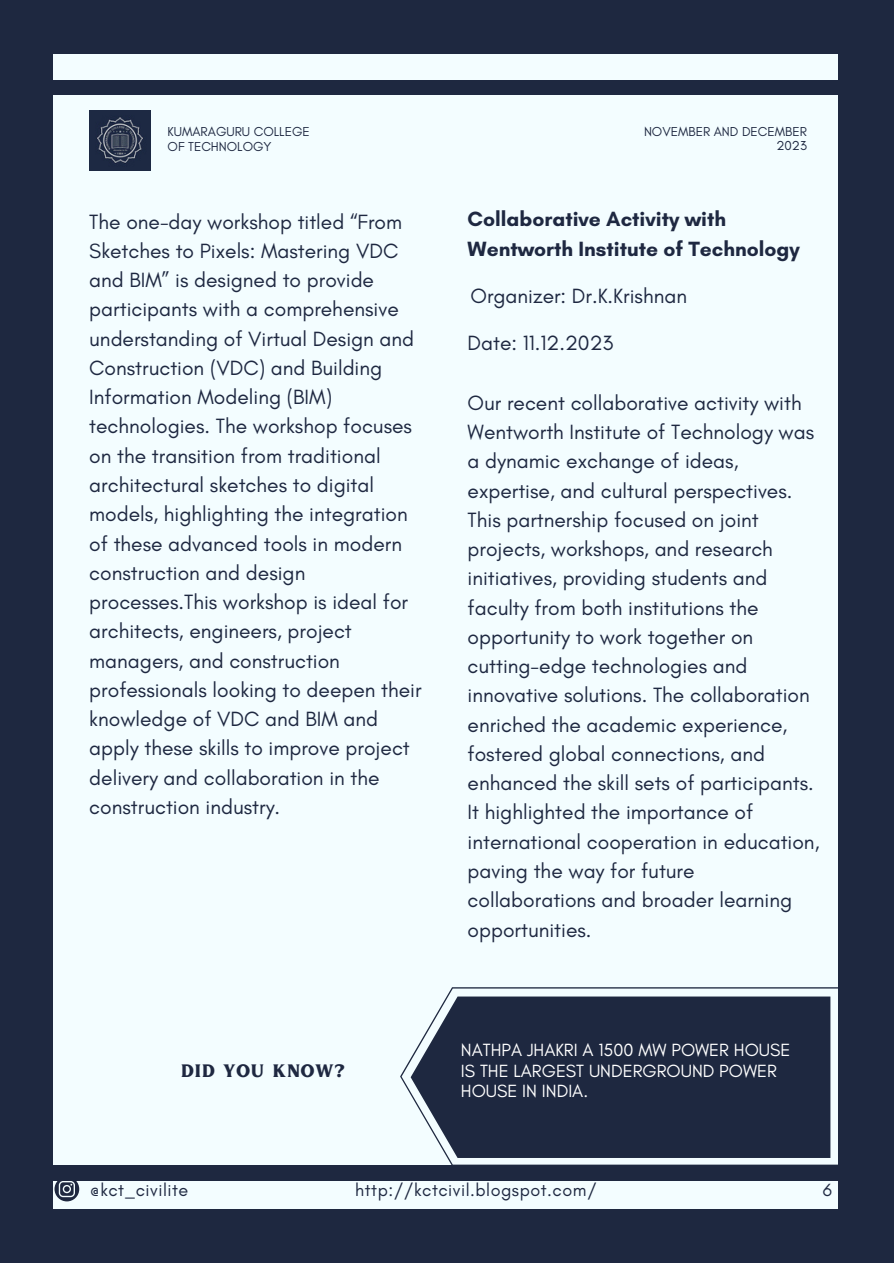
<style>
.page{position:relative;width:894px;height:1264px;background:#fff}
.page>*{position:absolute;margin:0;border:0;box-sizing:border-box;transform-origin:0 0}
.t1{font:21px/29.2px "Glacial Indifference";color:#1e2841}
.t2{font:700 21px/29.2px "Glacial Indifference";color:#1e2841}
.t3{font:18px/20.2px "Glacial Indifference";color:#fff}
.t4{font:18px "Glacial Indifference";letter-spacing:.03em;color:#1e2841}
.t5{font:18px "Inlander";color:#1e2841}
.t6{font:13.2px/14.7px "Glacial Indifference";color:#1e2841;text-align:right}
</style>
<div class="page">
<div style="left:0;top:0;width:892px;height:1262px;background:#1e2840"></div>
<div style="left:53px;top:54px;width:784px;height:1154px;background:#f3fdff"></div>
<div style="left:53px;top:80px;width:786px;height:15px;background:#1e2840"></div>
<div style="left:52px;top:1165px;width:785px;height:15px;background:#1e2840"></div>
<img style="left:89px;top:110px;width:61px;height:61px">
<svg style="left:54px;top:1180px;width:25px;height:21px"></svg>
<svg style="left:400px;top:987px;width:438px;height:178px;background:#414b5f"></svg>
<h2 class="t6" style="left:167px;top:124px;width:144px;text-align:left">KUMARAGURU COLLEGE<br>OF TECHNOLOGY</h2>
<h3 class="t1" style="left:89px;top:207px;width:334px">The one-day workshop titled “From Sketches to Pixels: Mastering VDC and BIM” is designed to provide participants with a comprehensive understanding of Virtual Design and Construction (VDC) and Building Information Modeling (BIM) technologies. The workshop focuses on the transition from traditional architectural sketches to digital models, highlighting the integration of these advanced tools in modern construction and design processes.This workshop is ideal for architects, engineers, project managers, and construction professionals looking to deepen their knowledge of VDC and BIM and apply these skills to improve project delivery and collaboration in the construction industry.</h3>
<h2 class="t5" style="left:180px;top:1057px;width:166px">DID YOU KNOW?</h2>
<h1 class="t6" style="left:643px;top:124px;width:164px">NOVEMBER AND DECEMBER<br>2023</h1>
<p class="t2" style="left:467px;top:204px;width:334px">Collaborative Activity with<br>Wentworth Institute of Technology</p>
<h4 class="t1" style="left:470px;top:280px;width:218px">Organizer: Dr.K.Krishnan</h4>
<h4 class="t1" style="left:467px;top:328px;width:147px">Date: 11.12.2023</h4>
<h3 class="t1" style="left:467px;top:388px;width:353px">Our recent collaborative activity with Wentworth Institute of Technology was a dynamic exchange of ideas, expertise, and cultural perspectives.<br>This partnership focused on joint projects, workshops, and research initiatives, providing students and faculty from both institutions the opportunity to work together on cutting-edge technologies and innovative solutions. The collaboration enriched the academic experience, fostered global connections, and enhanced the skill sets of participants.<br>It highlighted the importance of international cooperation in education, paving the way for future collaborations and broader learning opportunities.</h3>
<p class="t3" style="left:461px;top:1039px;width:331px">NATHPA JHAKRI A 1500 MW POWER HOUSE<br>IS THE LARGEST UNDERGROUND POWER<br>HOUSE IN INDIA.</p>
<p class="t4" style="left:90px;top:1178px;width:100px">@kct_civilite</p>
<h2 class="t4" style="left:355px;top:1178px;width:243px">http://kctcivil.blogspot.com/</h2>
<p class="t4" style="left:822px;top:1178px;width:11px">6</p>
</div>
